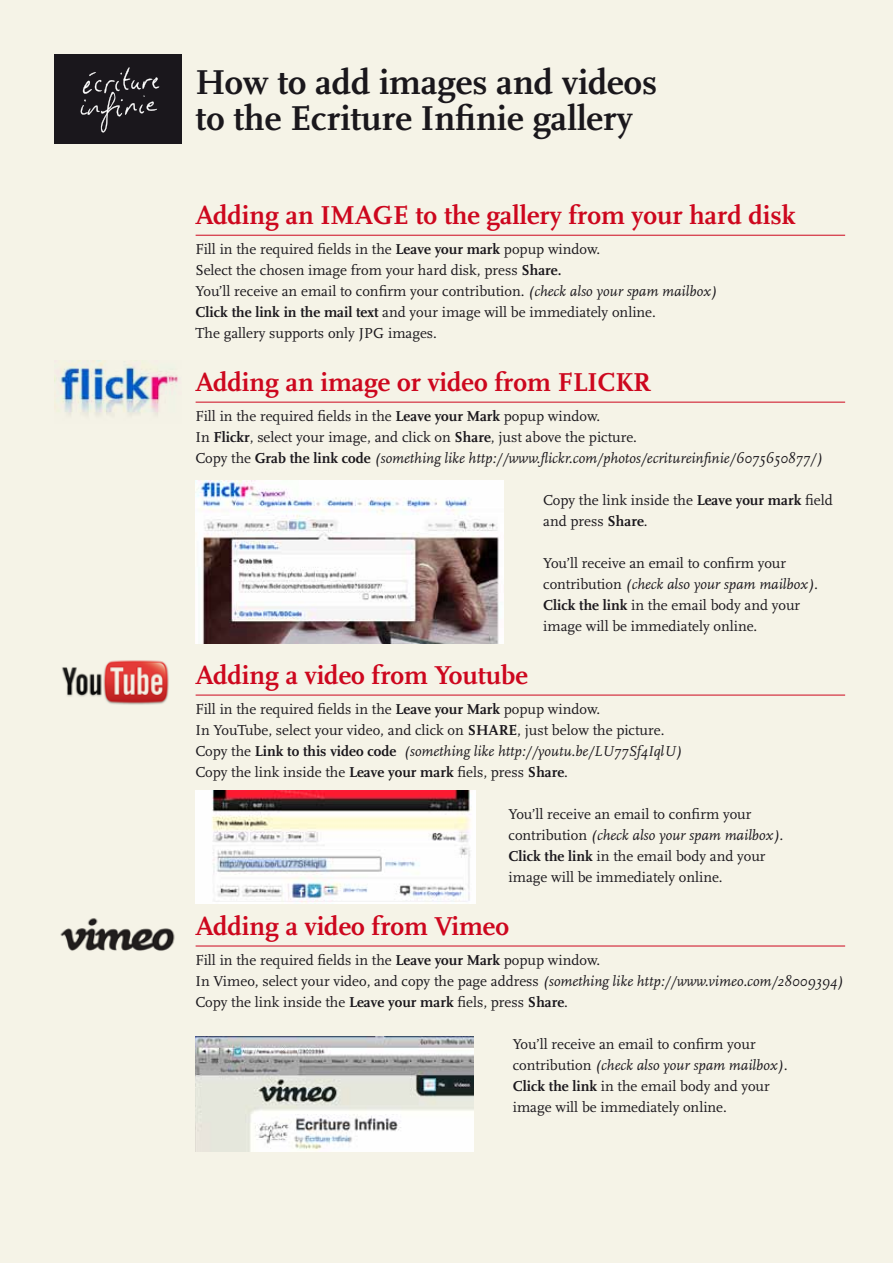
<style>
.page{position:relative;width:893px;height:1263px;background:#f5f3e7}
.page>*{position:absolute;margin:0;border:0;box-sizing:border-box;transform-origin:0 0}
.t1{font:700 36px/36px "Scala";color:#1a171c}
.t2{font:700 27px "Scala";color:#cd071e}
.t3{font:15px/21px "Scala";color:#1a171c}
.s1{font-weight:700}
.s2{font-style:italic}
</style>
<div class="page">
<hr style="left:196px;top:235px;width:649px;height:1px;background:#cd071e">
<hr style="left:196px;top:402px;width:649px;height:1px;background:#cd071e">
<hr style="left:196px;top:695px;width:649px;height:1px;background:#cd071e">
<hr style="left:196px;top:946px;width:649px;height:1px;background:#cd071e">
<img style="left:196px;top:480px;width:308px;height:163px">
<img style="left:196px;top:791px;width:280px;height:113px">
<img style="left:196px;top:1036px;width:277px;height:115px">
<div style="left:54px;top:54px;width:127px;height:90px;background:#1a171c"></div>
<svg style="left:80px;top:67px;width:79px;height:66px"></svg>
<img style="left:54px;top:361px;width:124px;height:53px">
<img style="left:62px;top:660px;width:107px;height:45px">
<img style="left:60px;top:918px;width:115px;height:33px">
<h1 class="t1" style="left:196px;top:65px;width:463px">How to add images and videos to the Ecriture Infinie gallery</h1>
<h2 class="t2" style="left:196px;top:200px;width:601px">Adding an IMAGE to the gallery from your hard disk</h2>
<p class="t3" style="left:196px;top:239px;width:523px">Fill in the required fields in the <span class="s1">Leave your mark</span> popup window.<br>Select the chosen image from your hard disk, press <span class="s1">Share.<br></span>You’ll receive an email to confirm your contribution. <span class="s2">(check also your spam mailbox)<br></span><span class="s1">Click the link in the mail text</span> and your image will be immediately online.<br>The gallery supports only JPG images.</p>
<h2 class="t2" style="left:196px;top:367px;width:457px">Adding an image or video from FLICKR</h2>
<p class="t3" style="left:196px;top:405px;width:628px">Fill in the required fields in the <span class="s1">Leave your Mark</span> popup window.<br>In <span class="s1">Flickr</span>, select your image, and click on <span class="s1">Share</span>, just above the picture.<br>Copy the <span class="s1">Grab the link code</span> <span class="s2">(something like http://www.flickr.com/photos/ecritureinfinie/6075650877/)</span></p>
<p class="t3" style="left:543px;top:489px;width:291px">Copy the link inside the <span class="s1">Leave your mark</span> field and press <span class="s1">Share</span>.</p>
<p class="t3" style="left:543px;top:552px;width:276px">You’ll receive an email to confirm your contribution <span class="s2">(check also your spam mailbox).<br></span><span class="s1">Click the link</span> in the email body and your image will be immediately online.</p>
<h2 class="t2" style="left:196px;top:660px;width:334px">Adding a video from Youtube</h2>
<p class="t3" style="left:196px;top:698px;width:488px">Fill in the required fields in the <span class="s1">Leave your Mark</span> popup window.<br>In YouTube, select your video, and click on <span class="s1">SHARE</span>, just below the picture.<br>Copy the <span class="s1">Link to this video code</span> <span class="s2">(something like http://youtu.be/LU77Sf4IqlU)<br></span>Copy the link inside the <span class="s1">Leave your mark</span> fiels, press <span class="s1">Share</span>.</p>
<p class="t3" style="left:509px;top:803px;width:276px">You’ll receive an email to confirm your contribution <span class="s2">(check also your spam mailbox).<br></span><span class="s1">Click the link</span> in the email body and your image will be immediately online.</p>
<h2 class="t2" style="left:196px;top:911px;width:315px">Adding a video from Vimeo</h2>
<p class="t3" style="left:196px;top:949px;width:649px">Fill in the required fields in the <span class="s1">Leave your Mark</span> popup window.<br>In Vimeo, select your video, and copy the page address <span class="s2">(something like http://www.vimeo.com/28009394)<br></span>Copy the link inside the <span class="s1">Leave your mark</span> fiels, press <span class="s1">Share</span>.</p>
<p class="t3" style="left:513px;top:1033px;width:276px">You’ll receive an email to confirm your contribution <span class="s2">(check also your spam mailbox).<br></span><span class="s1">Click the link</span> in the email body and your image will be immediately online.</p>
</div>
